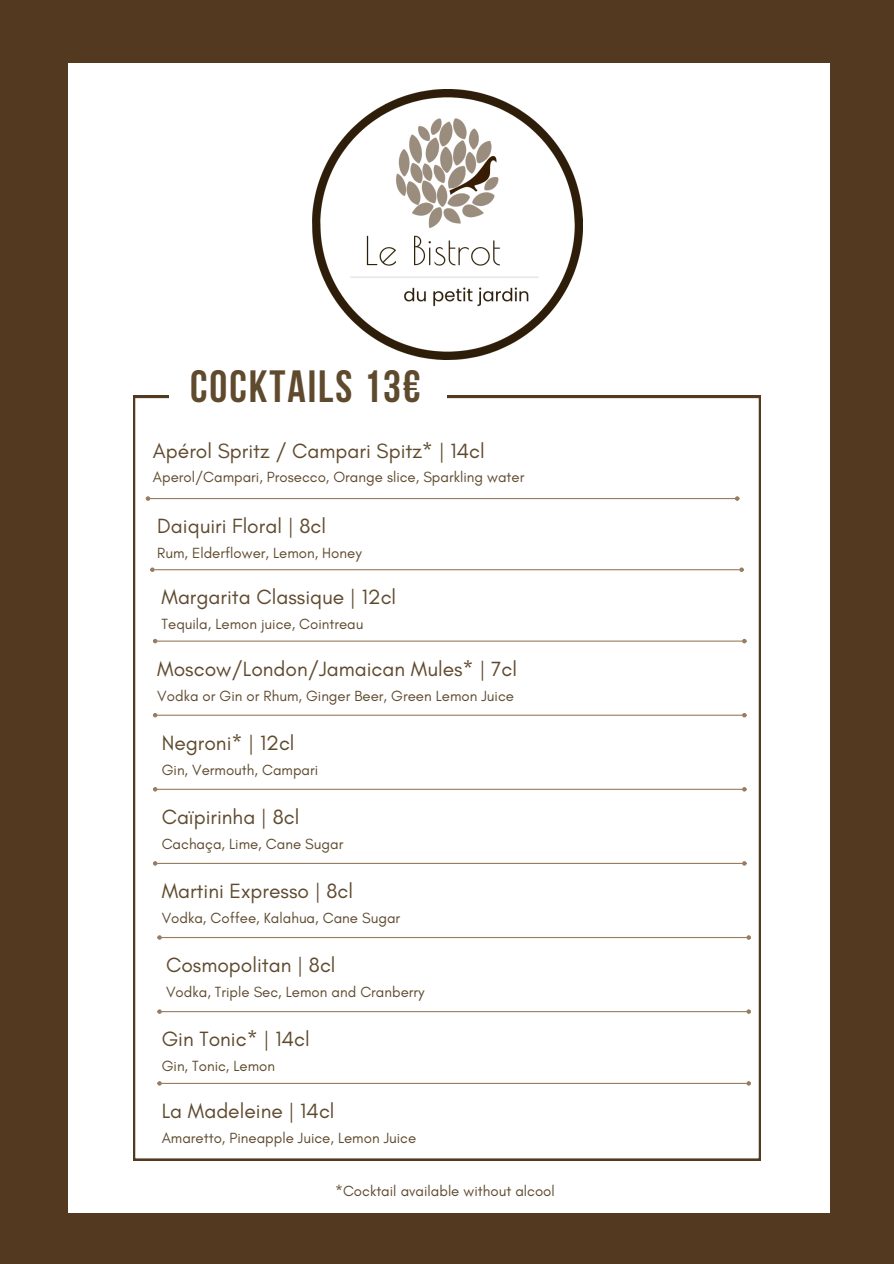
<style>
.page{position:relative;width:894px;height:1264px;background:#fff}
.page>*{position:absolute;margin:0;border:0;box-sizing:border-box;transform-origin:0 0}
.t1{font:700 45px "Bebas Neue";letter-spacing:.045em;color:#5f4a2e}
.t2{font:21px "Glacial Indifference";color:#5f4a2e}
.t3{font:15px "Glacial Indifference";color:#5f4a2e}
</style>
<div class="page">
<div style="left:0;top:0;width:893px;height:1263px;background:#52391f"></div>
<div style="left:68px;top:63px;width:761px;height:1149px;background:#fff"></div>
<img style="left:312px;top:89px;width:270px;height:270px">
<svg style="left:133px;top:396px;width:627px;height:764px"></svg>
<div style="left:169px;top:364px;width:278px;height:63px;background:#fff"></div>
<hr style="left:155px;top:569px;width:584px;height:1px;background:#987c60">
<svg style="left:150px;top:567px;width:5px;height:5px"></svg>
<svg style="left:739px;top:567px;width:4px;height:5px"></svg>
<hr style="left:157px;top:640px;width:584px;height:1px;background:#987c60">
<svg style="left:153px;top:639px;width:4px;height:4px"></svg>
<svg style="left:741px;top:639px;width:5px;height:4px"></svg>
<hr style="left:157px;top:714px;width:584px;height:1px;background:#987c60">
<svg style="left:153px;top:713px;width:4px;height:4px"></svg>
<svg style="left:741px;top:713px;width:5px;height:4px"></svg>
<hr style="left:157px;top:788px;width:584px;height:1px;background:#987c60">
<svg style="left:153px;top:787px;width:4px;height:4px"></svg>
<svg style="left:741px;top:787px;width:5px;height:4px"></svg>
<hr style="left:157px;top:862px;width:584px;height:2px;background:#987c60">
<svg style="left:153px;top:861px;width:4px;height:4px"></svg>
<svg style="left:741px;top:861px;width:5px;height:4px"></svg>
<hr style="left:162px;top:936px;width:584px;height:2px;background:#987c60">
<svg style="left:157px;top:935px;width:5px;height:4px"></svg>
<svg style="left:746px;top:935px;width:4px;height:4px"></svg>
<hr style="left:162px;top:1011px;width:584px;height:1px;background:#987c60">
<svg style="left:157px;top:1009px;width:5px;height:4px"></svg>
<svg style="left:746px;top:1009px;width:4px;height:4px"></svg>
<hr style="left:162px;top:1082px;width:584px;height:1px;background:#987c60">
<svg style="left:157px;top:1081px;width:5px;height:4px"></svg>
<svg style="left:746px;top:1081px;width:4px;height:4px"></svg>
<h1 class="t1" style="left:190px;top:361px;width:232px">COCKTAILS 13€</h1>
<h2 class="t2" style="left:153px;top:439px;width:333px">Apérol Spritz / Campari Spitz* | 14cl</h2>
<p class="t3" style="left:153px;top:469px;width:373px">Aperol/Campari, Prosecco, Orange slice, Sparkling water</p>
<h2 class="t2" style="left:157px;top:514px;width:170px">Daiquiri Floral | 8cl</h2>
<p class="t3" style="left:157px;top:544px;width:206px">Rum, Elderflower, Lemon, Honey</p>
<h2 class="t2" style="left:161px;top:585px;width:236px">Margarita Classique | 12cl</h2>
<p class="t3" style="left:161px;top:616px;width:203px">Tequila, Lemon juice, Cointreau</p>
<h2 class="t2" style="left:157px;top:657px;width:361px">Moscow/London/Jamaican Mules* | 7cl</h2>
<p class="t3" style="left:157px;top:687px;width:358px">Vodka or Gin or Rhum, Ginger Beer, Green Lemon Juice</p>
<h2 class="t2" style="left:162px;top:731px;width:134px">Negroni* | 12cl</h2>
<p class="t3" style="left:162px;top:761px;width:158px">Gin, Vermouth, Campari</p>
<h2 class="t2" style="left:162px;top:805px;width:139px">Caïpirinha | 8cl</h2>
<p class="t3" style="left:162px;top:835px;width:183px">Cachaça, Lime, Cane Sugar</p>
<h2 class="t2" style="left:162px;top:879px;width:193px">Martini Expresso | 8cl</h2>
<p class="t3" style="left:162px;top:909px;width:240px">Vodka, Coffee, Kalahua, Cane Sugar</p>
<h2 class="t2" style="left:166px;top:953px;width:171px">Cosmopolitan | 8cl</h2>
<p class="t3" style="left:166px;top:983px;width:260px">Vodka, Triple Sec, Lemon and Cranberry</p>
<h2 class="t2" style="left:162px;top:1027px;width:149px">Gin Tonic* | 14cl</h2>
<p class="t3" style="left:162px;top:1057px;width:115px">Gin, Tonic, Lemon</p>
<h2 class="t2" style="left:162px;top:1099px;width:174px">La Madeleine | 14cl</h2>
<p class="t3" style="left:162px;top:1129px;width:256px">Amaretto, Pineapple Juice, Lemon Juice</p>
<p class="t3" style="left:335px;top:1182px;width:221px">*Cocktail available without alcool</p>
</div>
